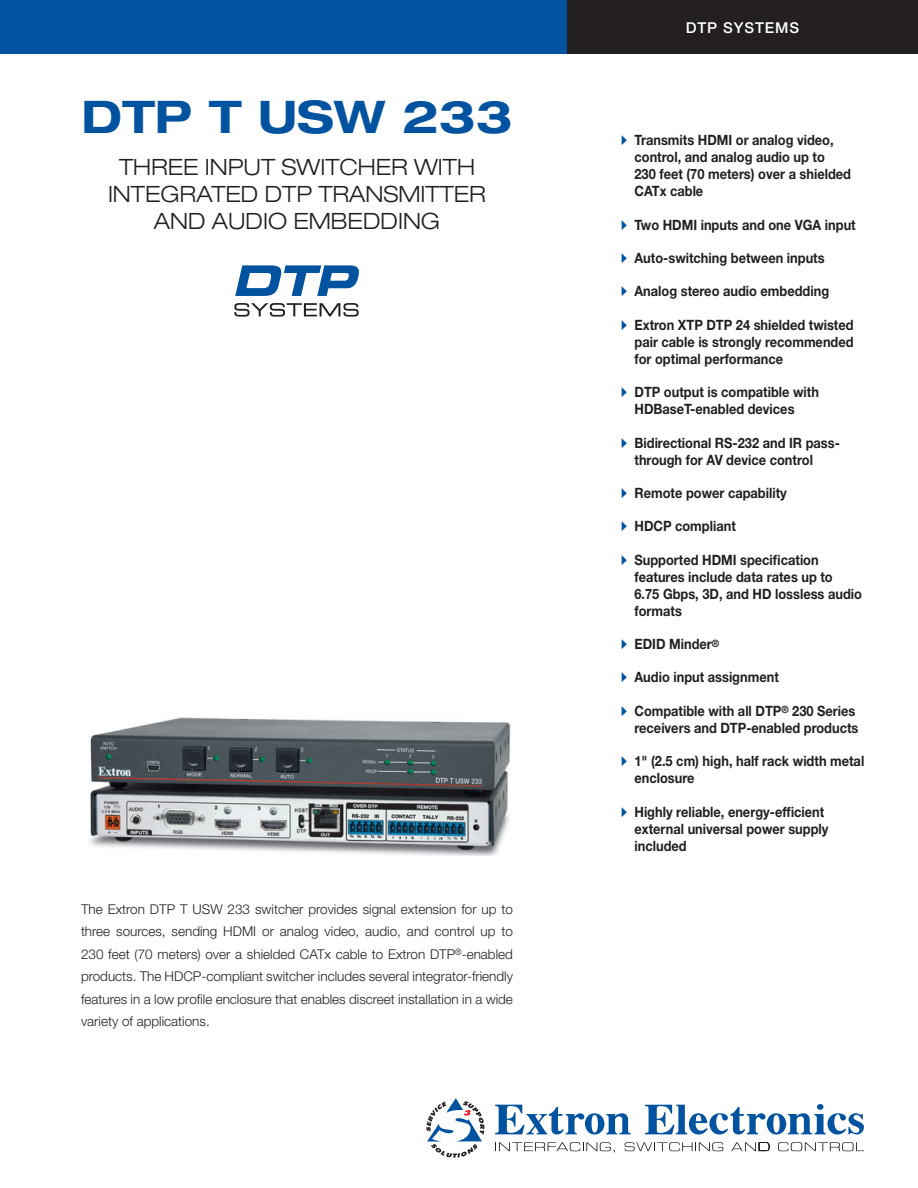
<style>
.page{position:relative;width:918px;height:1188px;background:#fff}
.page>*{position:absolute;margin:0;border:0;box-sizing:border-box;transform-origin:0 0}
.cover_product_name{font:700 expanded 45px "Helvetica Neue LT Std";color:#0153a0}
.cover_product_subti{font:300 expanded 22.5px/27px "Helvetica Neue LT Std";color:#231f20;text-align:center}
.cover_category{font:500 15px "Helvetica Neue LT Std";letter-spacing:.06em;color:#fff}
.t1{font:700 14.25px/17.1px "Helvetica Neue LT Std";color:#231f20;scale:.9 1}
.cover_teaser_paragr{font:300 13.5px/22.5px "Helvetica Neue LT Std";color:#231f20;text-align:justify}
.s1{font-family:"Quick Type Pi";font-weight:400;color:#0153a0}
</style>
<div class="page">
<div style="left:0;top:0;width:581px;height:54px;background:#0153a0"></div>
<div style="left:567px;top:0;width:351px;height:54px;background:#231f20"></div>
<svg style="left:426px;top:1098px;width:58px;height:60px"></svg>
<svg style="left:495px;top:1105px;width:136px;height:30px"></svg>
<svg style="left:645px;top:1105px;width:219px;height:30px"></svg>
<svg style="left:495px;top:1142px;width:120px;height:11px"></svg>
<svg style="left:625px;top:1142px;width:98px;height:9px"></svg>
<svg style="left:731px;top:1142px;width:39px;height:9px"></svg>
<svg style="left:778px;top:1142px;width:86px;height:9px"></svg>
<img style="left:90px;top:717px;width:421px;height:138px">
<svg style="left:235px;top:265px;width:124px;height:31px"></svg>
<svg style="left:234px;top:303px;width:125px;height:14px"></svg>
<p class="cover_product_name" style="left:82px;top:89px;width:432px">DTP T USW 233</p>
<p class="cover_product_subti" style="left:108px;top:153px;width:379px">THREE INPUT SWITCHER WITH<br>INTEGRATED DTP TRANSMITTER<br>AND AUDIO EMBEDDING</p>
<p class="cover_teaser_paragr" style="left:81px;top:897px;width:434px">The Extron DTP T USW 233 switcher provides signal extension for up to three sources, sending HDMI or analog video, audio, and control up to 230 feet (70 meters) over a shielded CATx cable to Extron DTP<sup>®</sup>-enabled products. The HDCP-compliant switcher includes several integrator-friendly features in a low profile enclosure that enables discreet installation in a wide variety of applications.</p>
<p class="cover_category" style="left:686px;top:19px;width:115px">DTP SYSTEMS</p>
<p class="t1" style="left:634px;top:131px;width:242px;text-indent:-14px"><span class="s1">A</span> Transmits HDMI or analog video, control, and analog audio up to<br>230 feet (70 meters) over a shielded<br>CATx cable</p>
<p class="t1" style="left:621px;top:216px;width:262px"><span class="s1">A</span> Two HDMI inputs and one VGA input</p>
<p class="t1" style="left:621px;top:249px;width:228px"><span class="s1">A</span> Auto-switching between inputs</p>
<p class="t1" style="left:621px;top:282px;width:233px"><span class="s1">A</span> Analog stereo audio embedding</p>
<p class="t1" style="left:634px;top:316px;width:245px;text-align:justify;text-indent:-14px"><span class="s1">A</span> Extron XTP DTP 24 shielded twisted pair cable is strongly recommended for optimal performance</p>
<p class="t1" style="left:634px;top:383px;width:206px;text-indent:-14px"><span class="s1">A</span> DTP output is compatible with<br>HDBaseT-enabled devices</p>
<p class="t1" style="left:634px;top:434px;width:230px;text-indent:-14px"><span class="s1">A</span> Bidirectional RS-232 and IR pass&shy;through for AV device control</p>
<p class="t1" style="left:621px;top:484px;width:186px"><span class="s1">A</span> Remote power capability</p>
<p class="t1" style="left:621px;top:517px;width:129px"><span class="s1">A</span> HDCP compliant</p>
<p class="t1" style="left:634px;top:551px;width:254px;text-indent:-14px"><span class="s1">A</span> Supported HDMI specification features include data rates up to<br>6.75 Gbps, 3D, and HD lossless audio formats</p>
<p class="t1" style="left:621px;top:635px;width:111px"><span class="s1">A</span> EDID Minder<sup>®</sup></p>
<p class="t1" style="left:621px;top:669px;width:177px"><span class="s1">A</span> Audio input assignment</p>
<p class="t1" style="left:621px;top:702px;width:265px;text-align:right"><span class="s1">A</span> Compatible with all DTP<sup>®</sup> 230 Series receivers and DTP-enabled products</p>
<p class="t1" style="left:634px;top:752px;width:257px;text-indent:-14px"><span class="s1">A</span> 1" (2.5 cm) high, half rack width metal enclosure</p>
<p class="t1" style="left:634px;top:803px;width:217px;text-indent:-14px"><span class="s1">A</span> Highly reliable, energy-efficient external universal power supply included</p>
</div>
